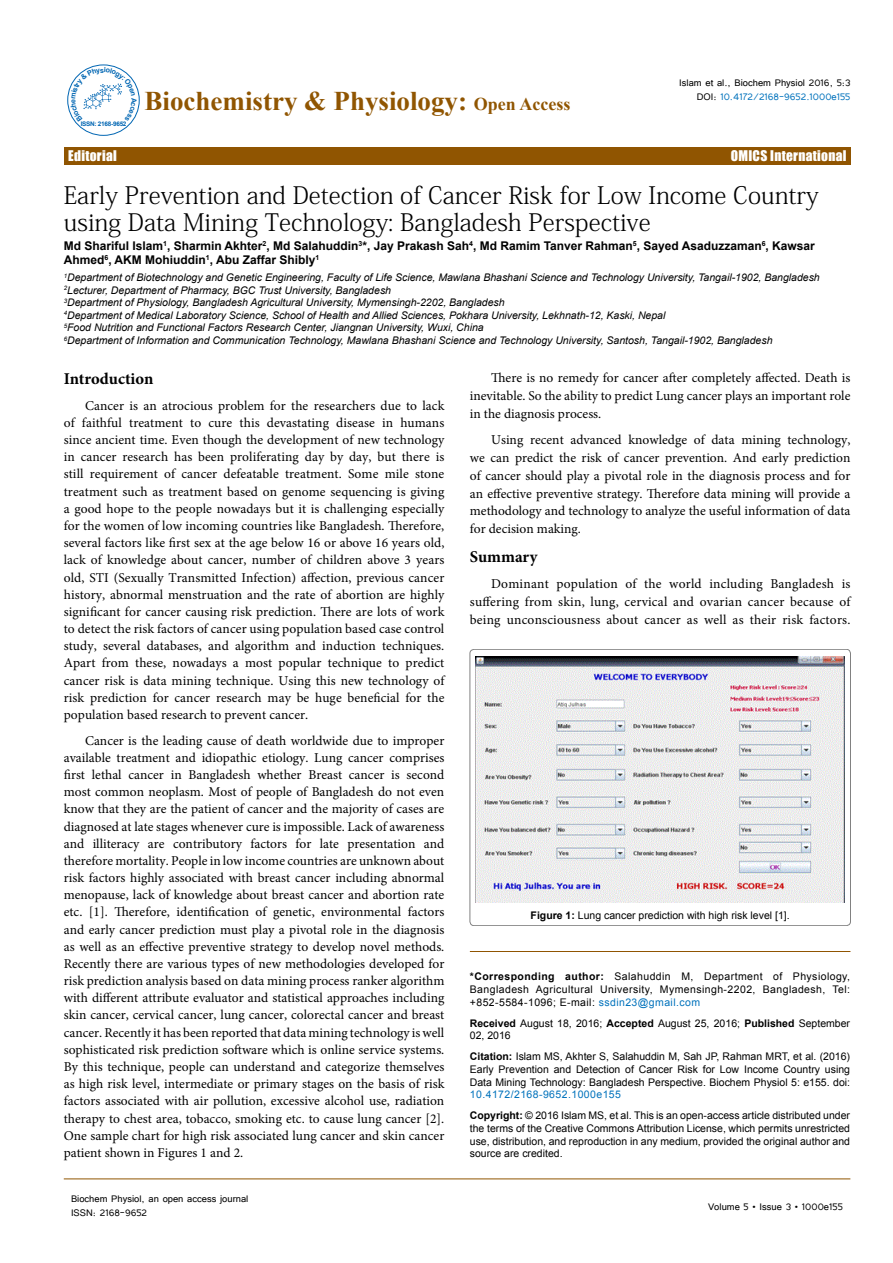
<style>
.page{position:relative;width:893px;height:1263px;background:#fff}
.page>*{position:absolute;margin:0;border:0;box-sizing:border-box;transform-origin:0 0}
.t1{font:700 27px "Times New Roman";color:#905501}
.t2{font:24px/27px "Adobe Fangsong Std";color:#000}
.SH{font:700 16.5px "Minion Pro";letter-spacing:-.005em;color:#000}
.Body_Text_First_Inde{font:13.5px/17.2px "Minion Pro";color:#000;text-align:justify}
.t3{font:13.5px "Impact";letter-spacing:.02em;color:#fff}
.t4{font:700 12px/14.4px "Arial";color:#000}
.t5{font:12px/14.4px "Tunga";color:#000}
.ImageCaption{font:10.5px/12.6px "Arial";color:#000;text-align:justify}
.t6{font:italic 10.5px "Arial";color:#000}
.t7{font:700 6.3px "Arial";letter-spacing:-.04em;color:#0066b3}
.s1{font-size:18px}
.s2{color:#0072bc}
.s3{font-weight:700}
</style>
<div class="page">
<hr style="left:64px;top:1179px;width:786px;height:1px;background:#905501">
<div style="left:64px;top:147px;width:786px;height:17px;background:#905501"></div>
<div style="left:67px;top:65px;width:73px;height:71px;border:1px solid #0066b3;border-radius:50%"></div>
<hr style="left:470px;top:951px;width:380px;height:1px;background:#905501">
<div style="left:470px;top:649px;width:380px;height:277px;border:1px solid #000;border-radius:4px"></div>
<img style="left:476px;top:656px;width:368px;height:247px">
<svg style="left:70px;top:67px;width:67px;height:55px"></svg>
<p class="t7" style="left:81px;top:119px;width:47px">ISSN: 2168-9652</p>
<h1 class="t1" style="left:145px;top:82px;width:427px">Biochemistry &amp; Physiology: <span class="s1">Open Access</span></h1>
<p class="t5" style="left:679px;top:74px;width:173px;text-align:right">Islam et al., Biochem Physiol 2016, 5:3<br>DOI: <span class="s2">10.4172/2168-9652.1000e155</span></p>
<p class="t3" style="left:68px;top:145px;width:50px">Editorial</p>
<p class="t3" style="left:731px;top:145px;width:117px">OMICS International</p>
<p class="t2" style="left:64px;top:182px;width:756px">Early Prevention and Detection of Cancer Risk for Low Income Country using Data Mining Technology: Bangladesh Perspective</p>
<p class="t4" style="left:64px;top:239px;width:753px">Md Shariful Islam<sup>1</sup>, Sharmin Akhter<sup>2</sup>, Md Salahuddin<sup>3</sup>*, Jay Prakash Sah<sup>4</sup>, Md Ramim Tanver Rahman<sup>5</sup>, Sayed Asaduzzaman<sup>6</sup>, Kawsar<br>Ahmed<sup>6</sup>, AKM Mohiuddin<sup>1</sup>, Abu Zaffar Shibly<sup>1</sup></p>
<p class="t6" style="left:64px;top:270px;width:757px"><sup>1</sup>Department of Biotechnology and Genetic Engineering, Faculty of Life Science, Mawlana Bhashani Science and Technology University, Tangail-1902, Bangladesh</p>
<p class="t6" style="left:64px;top:283px;width:329px"><sup>2</sup>Lecturer, Department of Pharmacy, BGC Trust University, Bangladesh</p>
<p class="t6" style="left:64px;top:296px;width:442px"><sup>3</sup>Department of Physiology, Bangladesh Agricultural University, Mymensingh-2202, Bangladesh</p>
<p class="t6" style="left:64px;top:308px;width:603px"><sup>4</sup>Department of Medical Laboratory Science, School of Health and Allied Sciences, Pokhara University, Lekhnath-12, Kaski, Nepal</p>
<p class="t6" style="left:64px;top:321px;width:421px"><sup>5</sup>Food Nutrition and Functional Factors Research Center, Jiangnan University, Wuxi, China</p>
<p class="t6" style="left:64px;top:333px;width:710px"><sup>6</sup>Department of Information and Communication Technology, Mawlana Bhashani Science and Technology University, Santosh, Tangail-1902, Bangladesh</p>
<p class="SH" style="left:64px;top:367px;width:91px">Introduction</p>
<p class="Body_Text_First_Inde" style="left:64px;top:397px;width:382px;text-indent:21px">Cancer is an atrocious problem for the researchers due to lack of faithful treatment to cure this devastating disease in humans since ancient time. Even though the development of new technology in cancer research has been proliferating day by day, but there is still requirement of cancer defeatable treatment. Some mile stone treatment such as treatment based on genome sequencing is giving a good hope to the people nowadays but it is challenging especially for the women of low incoming countries like Bangladesh. Therefore, several factors like first sex at the age below 16 or above 16 years old, lack of knowledge about cancer, number of children above 3 years old, STI (Sexually Transmitted Infection) affection, previous cancer history, abnormal menstruation and the rate of abortion are highly significant for cancer causing risk prediction. There are lots of work to detect the risk factors of cancer using population based case control study, several databases, and algorithm and induction techniques.<br>Apart from these, nowadays a most popular technique to predict cancer risk is data mining technique. Using this new technology of risk prediction for cancer research may be huge beneficial for the population based research to prevent cancer.</p>
<p class="Body_Text_First_Inde" style="left:64px;top:732px;width:382px;text-indent:21px">Cancer is the leading cause of death worldwide due to improper available treatment and idiopathic etiology. Lung cancer comprises first lethal cancer in Bangladesh whether Breast cancer is second most common neoplasm. Most of people of Bangladesh do not even know that they are the patient of cancer and the majority of cases are diagnosed at late stages whenever cure is impossible. Lack of awareness and illiteracy are contributory factors for late presentation and therefore mortality. People in low income countries are unknown about risk factors highly associated with breast cancer including abnormal menopause, lack of knowledge about breast cancer and abortion rate etc. [1]. Therefore, identification of genetic, environmental factors and early cancer prediction must play a pivotal role in the diagnosis as well as an effective preventive strategy to develop novel methods.<br>Recently there are various types of new methodologies developed for risk prediction analysis based on data mining process ranker algorithm with different attribute evaluator and statistical approaches including skin cancer, cervical cancer, lung cancer, colorectal cancer and breast cancer. Recently it has been reported that data mining technology is well sophisticated risk prediction software which is online service systems.<br>By this technique, people can understand and categorize themselves as high risk level, intermediate or primary stages on the basis of risk factors associated with air pollution, excessive alcohol use, radiation therapy to chest area, tobacco, smoking etc. to cause lung cancer [2].<br>One sample chart for high risk associated lung cancer and skin cancer patient shown in Figures 1 and 2.</p>
<p class="t5" style="left:71px;top:1190px;width:179px">Biochem Physiol, an open access journal<br>ISSN: 2168-9652</p>
<p class="Body_Text_First_Inde" style="left:470px;top:369px;width:382px;line-height:17.9px;text-indent:21px">There is no remedy for cancer after completely affected. Death is inevitable. So the ability to predict Lung cancer plays an important role in the diagnosis process.</p>
<p class="Body_Text_First_Inde" style="left:470px;top:431px;width:382px;line-height:17.9px;text-indent:21px">Using recent advanced knowledge of data mining technology, we can predict the risk of cancer prevention. And early prediction of cancer should play a pivotal role in the diagnosis process and for an effective preventive strategy. Therefore data mining will provide a methodology and technology to analyze the useful information of data for decision making.</p>
<p class="SH" style="left:470px;top:545px;width:69px">Summary</p>
<p class="Body_Text_First_Inde" style="left:470px;top:575px;width:382px;line-height:17.9px;text-indent:21px">Dominant population of the world including Bangladesh is suffering from skin, lung, cervical and ovarian cancer because of being unconsciousness about cancer as well as their risk factors.</p>
<p class="ImageCaption" style="left:531px;top:909px;width:261px"><span class="s3">Figure 1:</span> Lung cancer prediction with high risk level [1].</p>
<p class="ImageCaption" style="left:470px;top:970px;width:382px"><span class="s3">*Corresponding author:</span> Salahuddin M, Department of Physiology, Bangladesh Agricultural University, Mymensingh-2202, Bangladesh, Tel: +852-5584-1096; E-mail: <span class="s2">ssdin23@gmail.com</span></p>
<p class="ImageCaption" style="left:470px;top:1017px;width:382px"><span class="s3">Received</span> August 18, 2016; <span class="s3">Accepted</span> August 25, 2016; <span class="s3">Published</span> September<br>02, 2016</p>
<p class="ImageCaption" style="left:470px;top:1050px;width:382px"><span class="s3">Citation:</span> Islam MS, Akhter S, Salahuddin M, Sah JP, Rahman MRT, et al. (2016)<br>Early Prevention and Detection of Cancer Risk for Low Income Country using Data Mining Technology: Bangladesh Perspective. Biochem Physiol 5: e155. doi:<br><span class="s2">10.4172/2168-9652.1000e155</span></p>
<p class="ImageCaption" style="left:470px;top:1109px;width:382px"><span class="s3">Copyright:</span> © 2016 Islam MS, et al. This is an open-access article distributed under the terms of the Creative Commons Attribution License, which permits unrestricted use, distribution, and reproduction in any medium, provided the original author and source are credited.</p>
<p class="t5" style="left:708px;top:1199px;width:136px">Volume 5 • Issue 3 • 1000e155</p>
</div>
